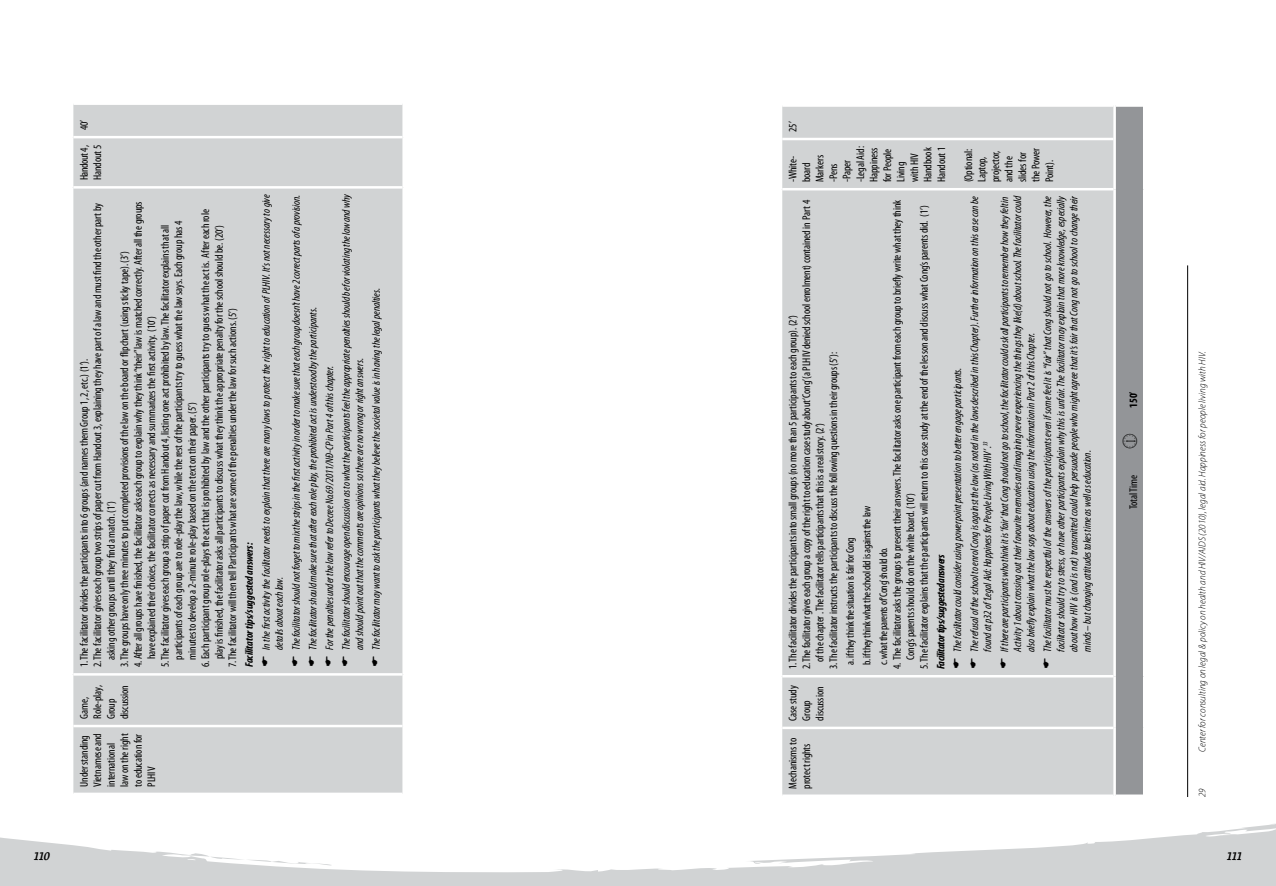
<style>
.page{position:relative;width:1276px;height:886px;background:#fff}
.page>*{position:absolute;margin:0;border:0;box-sizing:border-box;transform-origin:0 0}
.t1{font:condensed 11.25px/13.5px "Myriad Pro";letter-spacing:-.01em;color:#000}
.t2{font:700 condensed 11.25px "Myriad Pro";color:#000}
.t3{font:italic condensed 11px/16.8px "Myriad Pro";letter-spacing:-.01em;color:#000}
.t4{font:condensed 11px/16.8px "Myriad Pro";letter-spacing:-.03em;color:#000}
.t5{font:italic 700 condensed 11px "Myriad Pro";letter-spacing:-.025em;color:#000}
.t6{font:italic 300 semi-condensed 10px "Myriad Pro";color:#000}
.t7{font:10px "UTM Androgyne";color:#000}
</style>
<div class="page">
<svg style="left:0;top:793px;width:1276px;height:93px"></svg>
<div style="left:73px;top:105px;width:329px;height:687px;background:#d1d3d4"></div>
<hr style="left:71px;top:726px;width:2px;height:69px;background:#fff">
<hr style="left:73px;top:792px;width:329px;height:3px;background:#fff">
<hr style="left:73px;top:725px;width:329px;height:2px;background:#fff">
<hr style="left:73px;top:673px;width:329px;height:3px;background:#fff">
<hr style="left:73px;top:186px;width:329px;height:3px;background:#fff">
<hr style="left:73px;top:136px;width:329px;height:2px;background:#fff">
<hr style="left:402px;top:726px;width:3px;height:69px;background:#fff">
<div style="left:782px;top:107px;width:331px;height:687px;background:#d1d3d4"></div>
<div style="left:1114px;top:106px;width:30px;height:690px;background:#939598"></div>
<hr style="left:780px;top:728px;width:2px;height:69px;background:#fff">
<hr style="left:782px;top:794px;width:331px;height:3px;background:#fff">
<hr style="left:782px;top:727px;width:331px;height:2px;background:#fff">
<hr style="left:782px;top:675px;width:331px;height:2px;background:#fff">
<hr style="left:782px;top:188px;width:331px;height:2px;background:#fff">
<hr style="left:782px;top:138px;width:331px;height:2px;background:#fff">
<hr style="left:1113px;top:728px;width:3px;height:69px;background:#fff">
<hr style="left:1116px;top:794px;width:27px;height:3px;background:#fff">
<hr style="left:1113px;top:676px;width:3px;height:52px;background:#fff">
<hr style="left:1113px;top:189px;width:3px;height:487px;background:#fff">
<hr style="left:1113px;top:139px;width:3px;height:50px;background:#fff">
<hr style="left:1113px;top:104px;width:3px;height:35px;background:#fff">
<hr style="left:1143px;top:728px;width:2px;height:69px;background:#fff">
<hr style="left:1143px;top:676px;width:2px;height:52px;background:#fff">
<hr style="left:1143px;top:189px;width:2px;height:487px;background:#fff">
<hr style="left:1143px;top:139px;width:2px;height:50px;background:#fff">
<hr style="left:1143px;top:104px;width:2px;height:35px;background:#fff">
<hr style="left:1116px;top:104px;width:27px;height:3px;background:#fff">
<hr style="left:1187px;top:265px;width:1px;height:532px;background:#000">
<svg style="left:262px;top:656px;width:5px;height:10px"></svg>
<svg style="left:292px;top:656px;width:5px;height:10px"></svg>
<svg style="left:309px;top:656px;width:5px;height:10px"></svg>
<svg style="left:325px;top:656px;width:5px;height:10px"></svg>
<svg style="left:342px;top:656px;width:5px;height:10px"></svg>
<svg style="left:372px;top:656px;width:5px;height:10px"></svg>
<svg style="left:953px;top:658px;width:5px;height:10px"></svg>
<svg style="left:970px;top:658px;width:5px;height:10px"></svg>
<svg style="left:1000px;top:658px;width:5px;height:10px"></svg>
<svg style="left:1043px;top:658px;width:5px;height:10px"></svg>
<p class="t1" style="left:77px;top:130px;width:12px;rotate:-90deg">40’</p>
<p class="t1" style="left:77px;top:180px;width:37px;rotate:-90deg">Handout 4 ,<br>Handout 5</p>
<p class="t3" style="left:259px;top:650px;width:457px;line-height:13.2px;rotate:-90deg">In the first activity the facilitator needs to explain that there are many laws to protect the right to education of PLHIV. It’s not necessary to give details about each law.</p>
<p class="t3" style="left:287px;top:650px;width:458px;rotate:-90deg">The facilitator should not forget to mix the strips in the first activity in order to make sure that each group doesn’t have 2 correct parts ofa provision.<br>The facilitator should make sure that after each role play, the prohibited act is understood by the participants.<br>For the penalties under the law refer to Decree No.69/2011/NĐ-CP in Part 4 ofthis chapter.<br>The facilitator should encourage open discussion as to what the participants feel the appropriate penalties should be for violating the law and why</p>
<p class="t1" style="left:131px;top:659px;width:459px;text-indent:-8px;rotate:-90deg">4. After all groups have finished, the facilitator asks each group to explain why they think “their” law is matched correctly. After all the groups have explained their choices, the facilitator corrects as necessary and summarizes the first activity. (10’)</p>
<p class="t1" style="left:91px;top:660px;width:458px;text-indent:-8px;rotate:-90deg">2. The facilitator gives each group two strips of paper cut from Handout 3, explaining they have part of a law and must find the other part by asking other groups until they find a match. (1’)</p>
<p class="t1" style="left:158px;top:660px;width:440px;text-indent:-8px;rotate:-90deg">5. The facilitator gives each group a strip of paper cut from Handout 4, listing one act prohibited by law. The facilitator explains that all participants of each group are to role-play the law, while the rest of the participants try to guess what the law says. Each group has 4 minutes to develop a 2-minute role-play based on the text on their paper. (5’)</p>
<p class="t1" style="left:199px;top:659px;width:451px;text-indent:-8px;rotate:-90deg">6. Each participant group role-plays the act that is prohibited by law and the other participants try to guess what the act is. After each role play is finished, the facilitator asks all participants to discuss what they think the appropriate penalty for the school should be. (20’)</p>
<p class="t1" style="left:118px;top:667px;width:418px;rotate:-90deg">3. The groups have only three minutes to put completed provisions of the law on the board or flipchart (using sticky tape). (3’)</p>
<p class="t3" style="left:351px;top:650px;width:363px;rotate:-90deg">and should point out that the comments are opinions so there are no wrong or right answers.<br>The facilitator may want to ask the participants what they believe the societal value is in having the legal penalties.</p>
<p class="t1" style="left:226px;top:667px;width:361px;rotate:-90deg">7. The facilitator will then tell Participants what are some of the penalties under the law for such actions. (5’)</p>
<p class="t1" style="left:77px;top:667px;width:310px;rotate:-90deg">1. The facilitator divides the participants into 6 groups (and names them Group 1, 2, etc.) (1’).</p>
<p class="t5" style="left:242px;top:667px;width:126px;rotate:-90deg">Facilitator tips/suggested answers:</p>
<p class="t1" style="left:77px;top:719px;width:35px;rotate:-90deg">Game,<br>Role-play,<br>Group discussion</p>
<p class="t1" style="left:77px;top:787px;width:55px;rotate:-90deg">Under standing<br>Vietnamese and international law on the right to education for<br>PLHIV</p>
<p class="t1" style="left:786px;top:132px;width:12px;rotate:-90deg">25’</p>
<p class="t1" style="left:786px;top:182px;width:37px;rotate:-90deg">-White&shy;board<br>Markers -Pens -Paper -Legal Aid:<br>Happiness for People<br>Living with HIV<br>Handbook<br>Handout 1</p>
<p class="t1" style="left:961px;top:182px;width:35px;rotate:-90deg">(Optional:<br>Laptop, projector, and the slides for the Power<br>Point).</p>
<p class="t3" style="left:949px;top:652px;width:457px;rotate:-90deg">The facilitator could consider using powerpoint presentation to better engage participants.<br>The refusal ofthe school to enrol Cong is against the law (as noted in the laws described in this Chapter). Further information on this case can be</p>
<p class="t3" style="left:979px;top:652px;width:457px;rotate:-90deg">found at p32 of‘Legal Aid: Happiness for People Living With HIV’ .<sup>33<br></sup>Ifthere are participants who think it is ‘fair’ that Cong should not go to school, the facilitator could ask all participants to remember how they felt in</p>
<p class="t3" style="left:1011px;top:652px;width:457px;line-height:13.2px;rotate:-90deg">Activity 1 about crossing out their favourite memories and imagining never experiencing the things they like(d) about school. The facilitator could also briefly explain what the law says about education using the information in Part 2 ofthis Chapter.</p>
<p class="t3" style="left:1040px;top:652px;width:458px;line-height:13.2px;text-align:justify;rotate:-90deg">The facilitator must be respectful ofthe answers ofthe participants even ifsome feel it is “fair” that Cong should not go to school. However, the facilitator should try to stress, or have other participants explain why this is unfair. The facilitator may explain that more knowledge, especially about how HIV is (and is not) transmitted could help persuade people who might agree that it’s fair that Cong not go to school to change their minds – but changing attitudes takes time as well as education.</p>
<p class="t1" style="left:890px;top:660px;width:462px;text-indent:-9px;rotate:-90deg">4. The facilitator asks the groups to present their answers. The facilitator asks one participant from each group to briefly write what they think<br>Cong’s parents should do on the white board. (10’)</p>
<p class="t1" style="left:917px;top:669px;width:465px;rotate:-90deg">5. The facilitator explains that the participants will return to this case study at the end of the lesson and discuss what Cong’s parents did. (1’)</p>
<p class="t1" style="left:799px;top:662px;width:463px;text-indent:-7px;rotate:-90deg">2. The facilitator gives each group a copy of the right to education case study about ‘Cong’(a PLHIV denied school enrolment) contained in Part 4 of the chapter . The facilitator tells participants that this is a real story. (2’)</p>
<p class="t1" style="left:786px;top:669px;width:356px;rotate:-90deg">1. The facilitator divides the participants into small groups (no more than 5 participants to each group). (2’)</p>
<p class="t1" style="left:826px;top:669px;width:319px;rotate:-90deg">3. The facilitator instructs the participants to discuss the following questions in their groups (5’):</p>
<p class="t4" style="left:841px;top:665px;width:161px;rotate:-90deg">a. if they think the situation is fair for Cong<br>b. if they think what the school did is against the law c. what the parents of ‘Cong’should do.</p>
<p class="t5" style="left:934px;top:669px;width:117px;rotate:-90deg">Facilitator tips/suggested answers</p>
<p class="t1" style="left:786px;top:721px;width:37px;rotate:-90deg">Case study<br>Group discussion</p>
<p class="t1" style="left:786px;top:789px;width:52px;rotate:-90deg">Mechanisms to protect rights</p>
<p class="t2" style="left:1126px;top:408px;width:18px;rotate:-90deg">150’</p>
<p class="t1" style="left:1126px;top:509px;width:36px;rotate:-90deg">Total Time</p>
<p class="t6" style="left:1196px;top:752px;width:402px;rotate:-90deg">Center for consulting on legal &amp; policy on health and HIV/AIDS (2010), legal aid. Happiness for people living with HIV.</p>
<p class="t6" style="left:1196px;top:797px;width:10px;rotate:-90deg">29</p>
<p class="t7" style="left:33px;top:847px;width:18px">110</p>
<p class="t7" style="left:1226px;top:847px;width:17px">111</p>
</div>
